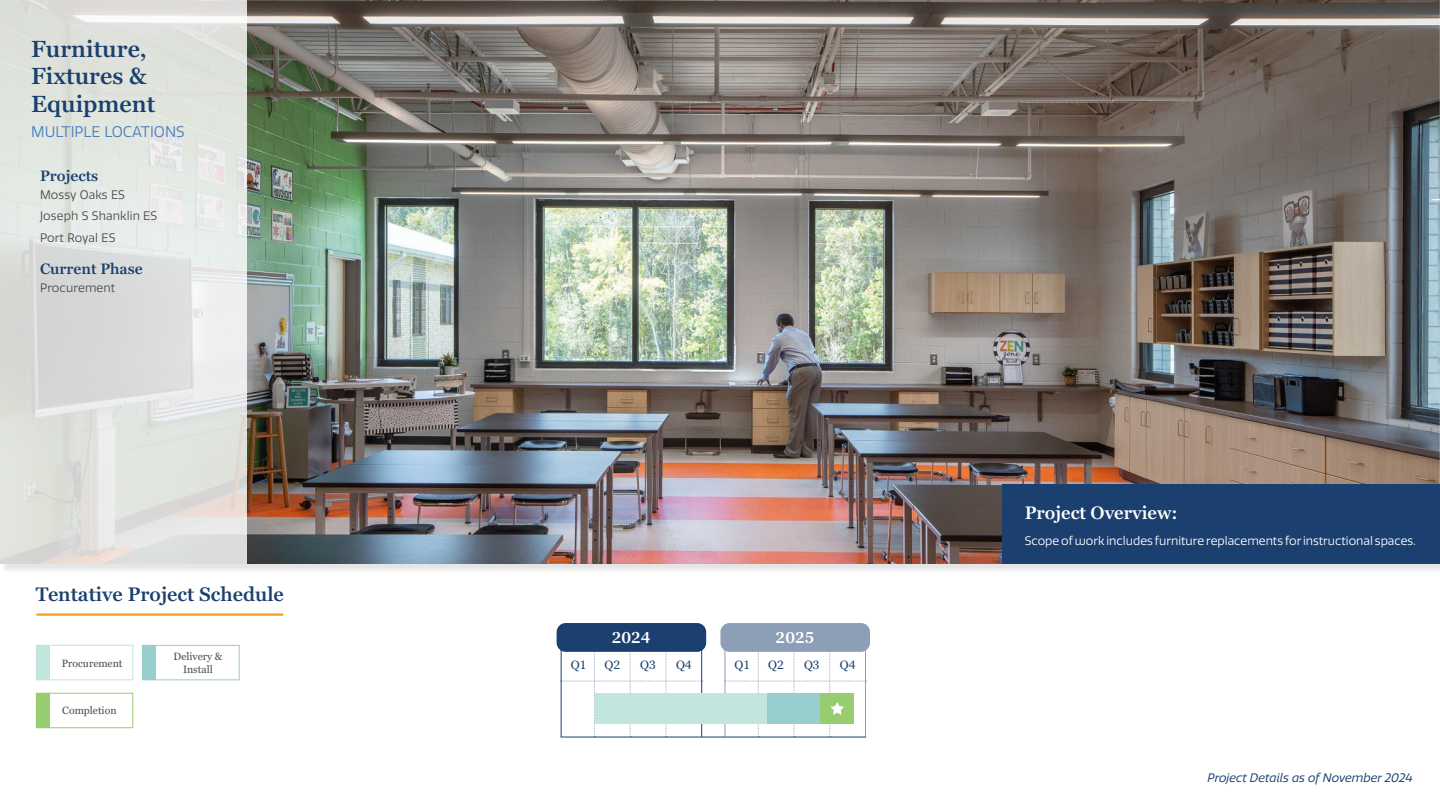
<style>
.page{position:relative;width:1440px;height:810px;background:#fff}
.page>*{position:absolute;margin:0;border:0;box-sizing:border-box;transform-origin:0 0}
.Profile_contact_details{font:600 23.25px/27.9px "Georgia Pro";color:#1b3f6f}
.Profile_contact_details-2{font:600 19.5px "Georgia Pro";color:#1b3f6f}
.Body_copy{font:600 18px "Georgia Pro";color:#fff}
.t1{font:600 15.75px "Georgia Pro";color:#fff}
.Body_copy-2{font:600 15px "Georgia Pro";color:#1b3f6f}
.Profile_contact_details-3{font:15px "Quatro";color:#4a7fbc}
.Body_copy-3{font:12px "Quatro";color:#fff}
.Body__Calibre_11pt{font:12px "Quatro";letter-spacing:.01em;color:#4b4c4d}
.Body_copy-4{font:italic 12px "Quatro";color:#1b3f6f}
.t2{font:12px "Georgia Pro";color:#1b3f6f}
.t3{font:10.5px/12.6px "Georgia Pro";color:#4b4c4d;text-align:center}
</style>
<div class="page">
<img style="left:247px;top:0;width:1193px;height:564px">
<div style="left:1003px;top:484px;width:437px;height:80px;background:#1b3f6f"></div>
<div style="left:36px;top:645px;width:13px;height:34px;background:#c0e6de"></div>
<div style="left:36px;top:645px;width:97px;height:35px;border:1px solid #c0e6de"></div>
<div style="left:142px;top:645px;width:14px;height:34px;background:#98cecd"></div>
<div style="left:142px;top:645px;width:98px;height:35px;border:1px solid #98cecd"></div>
<div style="left:557px;top:623px;width:149px;height:29px;background:#1b3f6f;border-radius:9px"></div>
<svg style="left:563px;top:650px;width:140px;height:87px"></svg>
<div style="left:561px;top:650px;width:141px;height:87px;border:1px solid #1b3f6f"></div>
<div style="left:720px;top:623px;width:150px;height:29px;background:#8d9fb7;border-radius:9px"></div>
<hr style="left:561px;top:737px;width:305px;height:1px;background:#1b3f6f">
<div style="left:595px;top:693px;width:173px;height:31px;background:#c0e6de"></div>
<svg style="left:725px;top:651px;width:142px;height:86px"></svg>
<div style="left:36px;top:693px;width:13px;height:35px;background:#97cd70"></div>
<div style="left:36px;top:693px;width:97px;height:35px;border:1px solid #97cd70"></div>
<svg style="left:0;top:0;width:247px;height:564px;fill:#e0e3dd"></svg>
<hr style="left:36px;top:613px;width:247px;height:3px;background:#f2a019">
<p class="Profile_contact_details" style="left:31px;top:36px;width:126px">Furniture,<br>Fixtures &amp;<br>Equipment</p>
<p class="Profile_contact_details-3" style="left:31px;top:123px;width:155px">MULTIPLE LOCATIONS</p>
<p class="Body_copy-2" style="left:40px;top:167px;width:60px">Projects</p>
<p class="Body__Calibre_11pt" style="left:40px;top:188px;width:86px">Mossy Oaks ES</p>
<p class="Body__Calibre_11pt" style="left:40px;top:209px;width:119px">Joseph S Shanklin ES</p>
<p class="Body__Calibre_11pt" style="left:40px;top:231px;width:77px">Port Royal ES</p>
<p class="Body_copy-2" style="left:40px;top:260px;width:104px">Current Phase</p>
<p class="Body__Calibre_11pt" style="left:40px;top:281px;width:77px">Procurement</p>
<p class="Profile_contact_details-2" style="left:36px;top:583px;width:249px">Tentative Project Schedule</p>
<p class="t1" style="left:612px;top:629px;width:40px">2024</p>
<p class="t3" style="left:62px;top:658px;width:62px">Procurement</p>
<p class="t3" style="left:174px;top:651px;width:50px">Delivery &amp;<br>Install</p>
<p class="t2" style="left:571px;top:658px;width:17px">Q1</p>
<p class="t2" style="left:604px;top:658px;width:17px">Q2</p>
<p class="t2" style="left:640px;top:658px;width:17px">Q3</p>
<p class="t2" style="left:676px;top:658px;width:17px">Q4</p>
<p class="t3" style="left:62px;top:705px;width:56px">Completion</p>
<p class="t1" style="left:776px;top:629px;width:40px">2025</p>
<p class="t2" style="left:735px;top:658px;width:17px">Q1</p>
<p class="t2" style="left:768px;top:658px;width:17px">Q2</p>
<p class="t2" style="left:804px;top:658px;width:17px">Q3</p>
<p class="t2" style="left:840px;top:658px;width:17px">Q4</p>
<p class="Body_copy" style="left:1025px;top:503px;width:154px">Project Overview:</p>
<p class="Body_copy-3" style="left:1025px;top:534px;width:393px">Scope of work includes furniture replacements for instructional spaces.</p>
<p class="Body_copy-4" style="left:1207px;top:770px;width:207px">Project Details as of November 2024</p>
</div>
